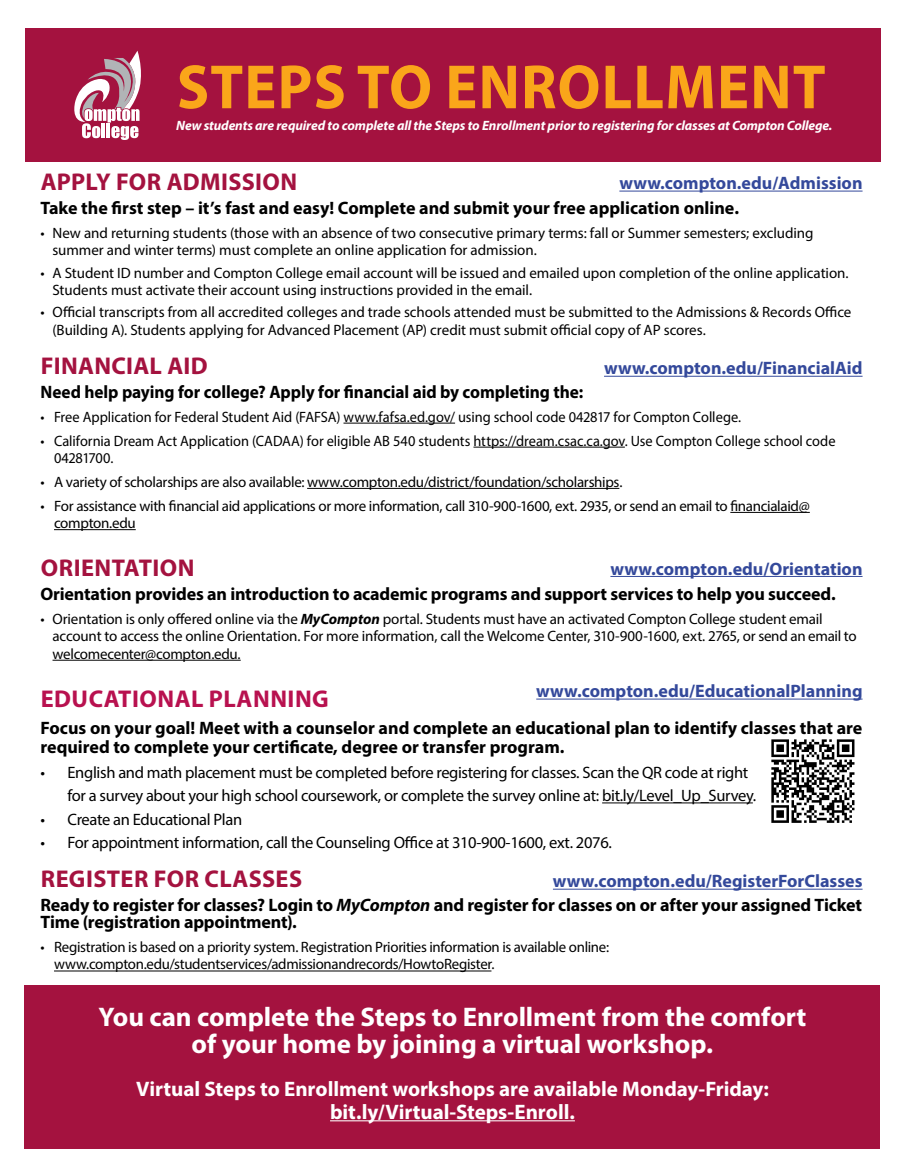
<style>
.page{position:relative;width:905px;height:1175px;background:#fff}
.page>*{position:absolute;margin:0;border:0;box-sizing:border-box;transform-origin:0 0}
.t1{font:700 63px "Myriad Pro";letter-spacing:.02em;color:#faa61a;scale:.95 1}
.t2{font:700 27px/27px "Myriad Pro";letter-spacing:-.005em;color:#fff;text-align:center}
.t3{font:700 24.3px "Myriad Pro";letter-spacing:.015em;color:#a4123f}
.t4{font:700 24.3px "Myriad Pro";letter-spacing:.02em;color:#b8114f}
.t5{font:700 21px/22.5px "Myriad Pro";color:#fff;text-align:center}
.t6{font:700 18px/19.5px "Myriad Pro";letter-spacing:-.005em;color:#000}
.t7{font:700 18px "Myriad Pro";color:#34499b}
.t8{font:700 18px "Myriad Pro";letter-spacing:-.005em;color:#000;scale:.96 1}
.t9{font:16.5px/23.4px "Myriad Pro";letter-spacing:-.02em;color:#000}
.t10{font:15px/17.2px "Myriad Pro";letter-spacing:-.01em;color:#000}
.t11{font:15px/17.2px "Myriad Pro";letter-spacing:-.01em;color:#000;scale:.96 1}
.t12{font:italic 700 13.5px "Myriad Pro";letter-spacing:-.01em;color:#fff}
.s1{font-weight:700;font-style:italic}
.s2{font-style:italic}
</style>
<div class="page">
<div style="left:26px;top:28px;width:855px;height:134px;background:#a4123f"></div>
<hr style="left:343px;top:423px;width:112px;height:1px;background:#000">
<hr style="left:473px;top:447px;width:152px;height:1px;background:#000">
<hr style="left:307px;top:488px;width:312px;height:1px;background:#000">
<hr style="left:730px;top:512px;width:79px;height:1px;background:#000">
<hr style="left:54px;top:529px;width:82px;height:1px;background:#000">
<hr style="left:52px;top:660px;width:189px;height:1px;background:#000">
<hr style="left:602px;top:802px;width:150px;height:1px;background:#000">
<hr style="left:54px;top:970px;width:437px;height:1px;background:#000">
<hr style="left:619px;top:191px;width:243px;height:1px;background:#34499b">
<hr style="left:604px;top:376px;width:258px;height:1px;background:#34499b">
<hr style="left:610px;top:576px;width:252px;height:1px;background:#34499b">
<hr style="left:536px;top:698px;width:326px;height:1px;background:#34499b">
<hr style="left:553px;top:888px;width:309px;height:1px;background:#34499b">
<img style="left:771px;top:739px;width:83px;height:83px">
<svg style="left:74px;top:51px;width:67px;height:89px"></svg>
<div style="left:24px;top:985px;width:855px;height:163px;background:#a4123f"></div>
<hr style="left:330px;top:1120px;width:245px;height:1px;background:#fff">
<h1 class="t1" style="left:177px;top:46px;width:684px">STEPS TO ENROLLMENT</h1>
<p class="t12" style="left:176px;top:116px;width:657px">New students are required to complete all the Steps to Enrollment prior to registering for classes at Compton College.</p>
<h3 class="t3" style="left:41px;top:166px;width:258px">APPLY FOR ADMISSION</h3>
<p class="t6" style="left:40px;top:197px;width:700px">Take the first step – it’s fast and easy! Complete and submit your free application online.</p>
<p class="t10" style="left:52px;top:224px;width:762px;text-indent:-12px">• New and returning students (those with an absence of two consecutive primary terms: fall or Summer semesters; excluding summer and winter terms) must complete an online application for admission.</p>
<p class="t10" style="left:52px;top:264px;width:797px;text-indent:-12px">• A Student ID number and Compton College email account will be issued and emailed upon completion of the online application.<br>Students must activate their account using instructions provided in the email.</p>
<p class="t10" style="left:52px;top:303px;width:800px;text-indent:-12px">• Official transcripts from all accredited colleges and trade schools attended must be submitted to the Admissions &amp; Records Office (Building A). Students applying for Advanced Placement (AP) credit must submit official copy of AP scores.</p>
<h3 class="t3" style="left:41px;top:349px;width:169px">FINANCIAL AID</h3>
<p class="t8" style="left:40px;top:380px;width:567px">Need help paying for college? Apply for financial aid by completing the:</p>
<p class="t11" style="left:40px;top:408px;width:731px">• Free Application for Federal Student Aid (FAFSA) www.fafsa.ed.gov/ using school code 042817 for Compton College.</p>
<p class="t11" style="left:54px;top:432px;width:815px;text-indent:-13px">• California Dream Act Application (CADAA) for eligible AB 540 students https://dream.csac.ca.gov. Use Compton College school code<br>04281700.</p>
<p class="t10" style="left:40px;top:473px;width:583px">• A variety of scholarships are also available: www.compton.edu/district/foundation/scholarships.</p>
<p class="t10" style="left:54px;top:497px;width:757px;text-indent:-14px">• For assistance with financial aid applications or more information, call 310-900-1600, ext. 2935, or send an email to financialaid@ compton.edu</p>
<h3 class="t3" style="left:41px;top:552px;width:155px">ORIENTATION</h3>
<p class="t6" style="left:40px;top:584px;width:796px">Orientation provides an introduction to academic programs and support services to help you succeed.</p>
<p class="t10" style="left:52px;top:610px;width:805px;text-indent:-12px">• Orientation is only offered online via the <span class="s1">MyCompton</span> portal. Students must have an activated Compton College student email account to access the online Orientation. For more information, call the Welcome Center, 310-900-1600, ext. 2765, or send an email to welcomecenter@compton.edu.</p>
<h3 class="t4" style="left:41px;top:683px;width:289px">EDUCATIONAL PLANNING</h3>
<p class="t6" style="left:40px;top:717px;width:823px">Focus on your goal! Meet with a counselor and complete an educational plan to identify classes that are required to complete your certificate, degree or transfer program.</p>
<p class="t9" style="left:67px;top:760px;width:690px;text-indent:-27px">• English and math placement must be completed before registering for classes. Scan the QR code at right for a survey about your high school coursework, or complete the survey online at: bit.ly/Level_Up_Survey.</p>
<p class="t9" style="left:40px;top:807px;width:203px">• Create an Educational Plan</p>
<p class="t9" style="left:40px;top:830px;width:573px">• For appointment information, call the Counseling Office at 310-900-1600, ext. 2076.</p>
<h3 class="t3" style="left:41px;top:863px;width:263px">REGISTER FOR CLASSES</h3>
<p class="t6" style="left:40px;top:895px;width:823px;line-height:17.2px">Ready to register for classes? Login to <span class="s2">MyCompton</span> and register for classes on or after your assigned Ticket<br>Time (registration appointment).</p>
<p class="t10" style="left:54px;top:938px;width:556px;text-indent:-14px">• Registration is based on a priority system. Registration Priorities information is available online: www.compton.edu/studentservices/admissionandrecords/HowtoRegister.</p>
<p class="t7" style="left:619px;top:171px;width:245px">www.compton.edu/Admission</p>
<p class="t7" style="left:604px;top:356px;width:260px">www.compton.edu/FinancialAid</p>
<p class="t7" style="left:610px;top:557px;width:253px">www.compton.edu/Orientation</p>
<p class="t7" style="left:536px;top:679px;width:328px">www.compton.edu/EducationalPlanning</p>
<p class="t7" style="left:553px;top:869px;width:311px">www.compton.edu/RegisterForClasses</p>
<h2 class="t2" style="left:99px;top:1002px;width:709px">You can complete the Steps to Enrollment from the comfort of your home by joining a virtual workshop.</h2>
<h3 class="t5" style="left:136px;top:1077px;width:634px">Virtual Steps to Enrollment workshops are available Monday-Friday: bit.ly/Virtual-Steps-Enroll.</h3>
</div>
